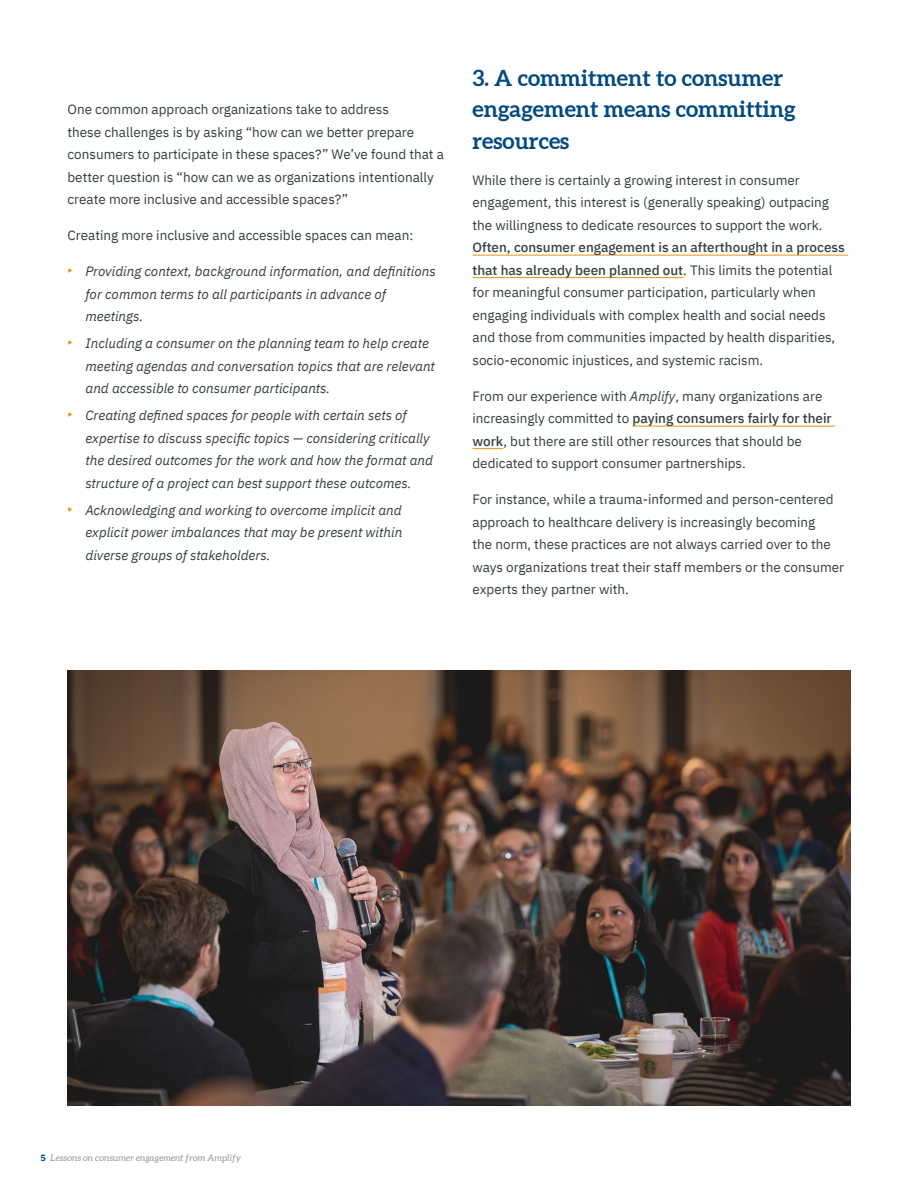
<style>
.page{position:relative;width:918px;height:1188px;background:#fff}
.page>*{position:absolute;margin:0;border:0;box-sizing:border-box;transform-origin:0 0}
.Subhead_1__Text_Blue{font:700 22.5px/31.5px "Aleo";color:#034a81}
.Body__75__Rich_Black{font:13.5px/22.5px "IBM Plex Sans";color:#353d3f}
.t1{font:italic 13.5px/22.5px "IBM Plex Sans";color:#353d3f}
.t2{font:italic 9px "Aleo";letter-spacing:.01em;color:#939598}
.s1{font-weight:500}
.s2{font-style:italic}
.s3{font-family:"IBM Plex Sans";font-weight:700;font-style:normal;color:#034a81}
</style>
<div class="page">
<hr style="left:472px;top:255px;width:376px;height:1px;background:#e29616">
<hr style="left:472px;top:277px;width:211px;height:1px;background:#e29616">
<hr style="left:632px;top:426px;width:203px;height:1px;background:#e29616">
<hr style="left:472px;top:448px;width:31px;height:1px;background:#e29616">
<img style="left:68px;top:670px;width:782px;height:436px">
<p class="Body__75__Rich_Black" style="left:68px;top:97px;width:378px">One common approach organizations take to address<br>these challenges is by asking “how can we better prepare consumers to participate in these spaces?” We’ve found that a better question is “how can we as organizations intentionally create more inclusive and accessible spaces?”</p>
<p class="Body__75__Rich_Black" style="left:68px;top:223px;width:347px">Creating more inclusive and accessible spaces can mean:</p>
<p class="t1" style="left:86px;top:259px;width:352px;text-indent:-18px"><sup>▶</sup> Providing context, background information, and definitions for common terms to all participants in advance of meetings.</p>
<p class="t1" style="left:86px;top:331px;width:351px;text-indent:-18px"><sup>▶</sup> Including a consumer on the planning team to help create meeting agendas and conversation topics that are relevant and accessible to consumer participants.</p>
<p class="t1" style="left:86px;top:403px;width:349px;text-indent:-18px"><sup>▶</sup> Creating defined spaces for people with certain sets of expertise to discuss specific topics — considering critically the desired outcomes for the work and how the format and structure of a project can best support these outcomes.</p>
<p class="t1" style="left:86px;top:497px;width:318px;text-align:justify;text-indent:-18px"><sup>▶</sup> Acknowledging and working to overcome implicit and explicit power imbalances that may be present within diverse groups of stakeholders.</p>
<p class="Subhead_1__Text_Blue" style="left:472px;top:63px;width:325px">3. A commitment to consumer engagement means committing resources</p>
<p class="Body__75__Rich_Black" style="left:472px;top:167px;width:374px">While there is certainly a growing interest in consumer engagement, this interest is (generally speaking) outpacing the willingness to dedicate resources to support the work.<br><span class="s1">Often, consumer engagement is an afterthought in a process that has already been planned out</span>. This limits the potential for meaningful consumer participation, particularly when engaging individuals with complex health and social needs and those from communities impacted by health disparities, socio-economic injustices, and systemic racism.</p>
<p class="Body__75__Rich_Black" style="left:472px;top:383px;width:361px">From our experience with <span class="s2">Amplify</span>, many organizations are increasingly committed to <span class="s1">paying consumers fairly for their work</span>, but there are still other resources that should be dedicated to support consumer partnerships.</p>
<p class="Body__75__Rich_Black" style="left:472px;top:487px;width:373px">For instance, while a trauma-informed and person-centered approach to healthcare delivery is increasingly becoming<br>the norm, these practices are not always carried over to the ways organizations treat their staff members or the consumer experts they partner with.</p>
<p class="t2" style="left:40px;top:1153px;width:202px"><span class="s3">5</span> Lessons on consumer engagement from Amplify</p>
</div>
